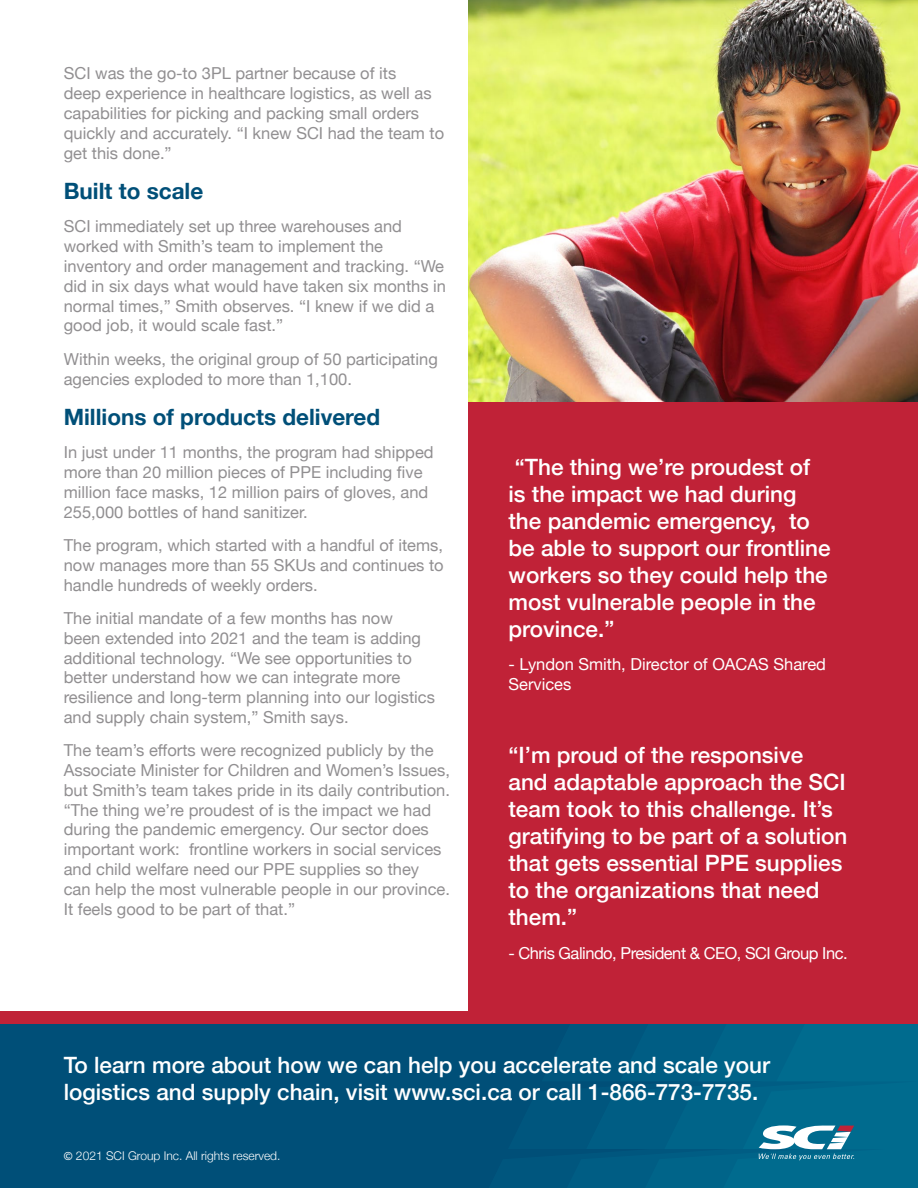
<style>
.page{position:relative;width:918px;height:1188px;background:#fff}
.page>*{position:absolute;margin:0;border:0;box-sizing:border-box;transform-origin:0 0}
.t1{font:500 22.5px/27px "Helvetica Neue";color:#fff}
.t2{font:700 22.5px "Helvetica Neue";color:#004f78}
.t3{font:16.5px/19.8px "Helvetica Neue";color:#918f91}
.t4{font:16.5px/19.8px "Helvetica Neue";color:#fff}
.t5{font:16.5px "Helvetica Neue";letter-spacing:-.02em;color:#fff}
.t6{font:300 12px "Helvetica Neue";color:#fff}
.s1{font-family:"Futura PT";font-weight:400}
</style>
<div class="page">
<div style="left:468px;top:400px;width:450px;height:611px;background:#c02237"></div>
<img style="left:468px;top:0;width:450px;height:401px">
<div style="left:0;top:1024px;width:918px;height:164px;background:#004f78"></div>
<svg style="left:567px;top:1126px;width:31px;height:62px"></svg>
<div style="left:598px;top:1024px;width:78px;height:164px;background:#005d84"></div>
<div style="left:0;top:1011px;width:918px;height:13px;background:#c02237"></div>
<svg style="left:676px;top:1024px;width:242px;height:164px;background:#096c8f"></svg>
<p class="t3" style="left:64px;top:65px;width:382px">SCI was the go-to 3PL partner because of its<br>deep experience in healthcare logistics, as well as capabilities for picking and packing small orders quickly and accurately. “I knew SCI had the team to get this done.”</p>
<h1 class="t2" style="left:64px;top:174px;width:141px">Built to scale</h1>
<p class="t3" style="left:64px;top:218px;width:384px">SCI immediately set up three warehouses and worked with Smith’s team to implement the inventory and order management and tracking. “We did in six days what would have taken six months in normal times,” Smith observes. “I knew if we did a good job, it would scale fast.”</p>
<p class="t3" style="left:64px;top:350px;width:376px">Within weeks, the original group of 50 participating agencies exploded to more than 1,100.</p>
<h1 class="t2" style="left:64px;top:399px;width:318px">Millions of products delivered</h1>
<p class="t3" style="left:64px;top:444px;width:371px">In just under 11 months, the program had shipped more than 20 million pieces of PPE including five million face masks, 12 million pairs of gloves, and 255,000 bottles of hand sanitizer.</p>
<p class="t3" style="left:64px;top:536px;width:381px;text-align:justify">The program, which started with a handful of items, now manages more than 55 SKUs and continues to handle hundreds of weekly orders.</p>
<p class="t3" style="left:64px;top:609px;width:373px">The initial mandate of a few months has now<br>been extended into 2021 and the team is adding additional technology. “We see opportunities to better understand how we can integrate more resilience and long-term planning into our logistics and supply chain system,” Smith says.</p>
<p class="t3" style="left:64px;top:741px;width:388px">The team’s efforts were recognized publicly by the Associate Minister for Children and Women’s Issues, but Smith’s team takes pride in its daily contribution. “The thing we’re proudest of is the impact we had during the pandemic emergency. Our sector does important work: frontline workers in social services and child welfare need our PPE supplies so they can help the most vulnerable people in our province.<br>It feels good to be part of that.”</p>
<h1 class="t1" style="left:508px;top:451px;width:324px">“The thing we’re proudest of<br>is the impact we had during the pandemic emergency, to be able to support our frontline workers so they could help the most vulnerable people in the province.”</h1>
<p class="t4" style="left:508px;top:655px;width:319px">- Lyndon Smith, Director of OACAS Shared<br>Services</p>
<h1 class="t1" style="left:508px;top:740px;width:340px">“I’m proud of the responsive and adaptable approach the SCI team took to this challenge. It’s gratifying to be part of a solution that gets essential PPE supplies to the organizations that need them.”</h1>
<p class="t5" style="left:508px;top:941px;width:341px">- Chris Galindo, President &amp; CEO, SCI Group Inc.</p>
<h1 class="t1" style="left:64px;top:1050px;width:708px">To learn more about how we can help you accelerate and scale your logistics and supply chain, visit www.sci.ca or call 1-866-773-7735.</h1>
<p class="t6" style="left:64px;top:1146px;width:218px"><span class="s1">©</span> 2021 SCI Group Inc. All rights reserved.</p>
</div>
